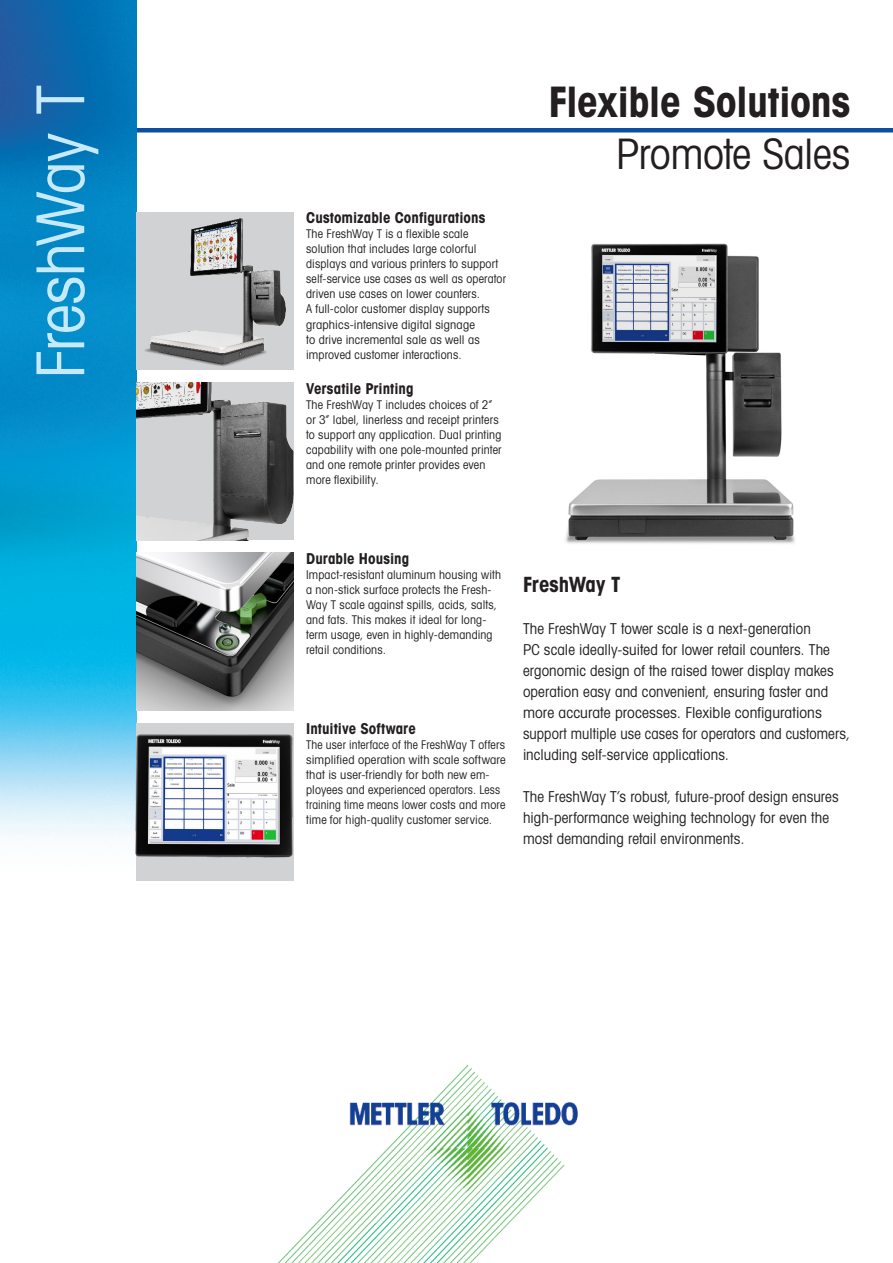
<style>
.page{position:relative;width:893px;height:1263px;background:#fff}
.page>*{position:absolute;margin:0;border:0;box-sizing:border-box;transform-origin:0 0}
.Vertical_Bar_AVG_Tex{font:66px "Avant Gardefor MT Bk";letter-spacing:-.015em;color:#c6eafa}
.Headline_Cover_AVG_b{font:42px "Avant Gardefor MT Bd";letter-spacing:-.015em;color:#231f20}
.Headline_Cover_AVG_b-2{font:42px "Avant Gardefor MT Bk";letter-spacing:-.01em;color:#231f20}
.Title_AVG_bold_14_17{font:21px "Avant Gardefor MT Bd";color:#231f20}
.Running_Text_AVG_boo{font:15px/21px "Avant Gardefor MT Bk";letter-spacing:.005em;color:#231f20}
.Feature_DS_AVG_Title{font:15px "Avant Gardefor MT Bd";color:#231f20}
.Captions_book_AVG_8{font:12px/15px "Avant Gardefor MT Bk";letter-spacing:.015em;color:#231f20}
</style>
<div class="page">
<img style="left:278px;top:1064px;width:300px;height:199px">
<hr style="left:111px;top:128px;width:782px;height:4px;background:#0a4fa2">
<img style="left:0;top:0;width:136px;height:855px">
<img style="left:136px;top:383px;width:157px;height:157px">
<img style="left:136px;top:213px;width:157px;height:157px">
<img style="left:136px;top:553px;width:157px;height:157px">
<div style="left:136px;top:723px;width:157px;height:157px;background:#d1d2d4"></div>
<img style="left:136px;top:735px;width:157px;height:123px">
<img style="left:565px;top:243px;width:230px;height:301px">
<p class="Vertical_Bar_AVG_Tex" style="left:20px;top:379px;width:295px;rotate:-90deg">FreshWay T</p>
<p class="Headline_Cover_AVG_b" style="left:549px;top:75px;width:303px">Flexible Solutions</p>
<p class="Headline_Cover_AVG_b-2" style="left:616px;top:128px;width:236px">Promote Sales</p>
<p class="Feature_DS_AVG_Title" style="left:306px;top:208px;width:181px">Customizable Configurations</p>
<p class="Captions_book_AVG_8" style="left:306px;top:226px;width:201px">The FreshWay T is a flexible scale solution that includes large colorful displays and various printers to support self-service use cases as well as operator driven use cases on lower counters.<br>A full-color customer display supports graphics-intensive digital signage<br>to drive incremental sale as well as improved customer interactions.</p>
<p class="Feature_DS_AVG_Title" style="left:306px;top:379px;width:109px">Versatile Printing</p>
<p class="Captions_book_AVG_8" style="left:306px;top:396px;width:197px">The FreshWay T includes choices of 2” or 3” label, linerless and receipt printers to support any application. Dual printing capability with one pole-mounted printer and one remote printer provides even more flexibility.</p>
<p class="Feature_DS_AVG_Title" style="left:306px;top:549px;width:105px">Durable Housing</p>
<p class="Captions_book_AVG_8" style="left:306px;top:567px;width:197px">Impact-resistant aluminum housing with a non-stick surface protects the Fresh-Way T scale against spills, acids, salts, and fats. This makes it ideal for long&shy;term usage, even in highly-demanding retail conditions.</p>
<p class="Feature_DS_AVG_Title" style="left:306px;top:719px;width:111px">Intuitive Software</p>
<p class="Captions_book_AVG_8" style="left:306px;top:737px;width:201px">The user interface of the FreshWay T offers simplified operation with scale software that is user-friendly for both new em&shy;ployees and experienced operators. Less training time means lower costs and more time for high-quality customer service.</p>
<p class="Title_AVG_bold_14_17" style="left:523px;top:571px;width:99px">FreshWay T</p>
<p class="Running_Text_AVG_boo" style="left:523px;top:618px;width:329px">The FreshWay T tower scale is a next-generation<br>PC scale ideally-suited for lower retail counters. The ergonomic design of the raised tower display makes operation easy and convenient, ensuring faster and more accurate processes. Flexible configurations support multiple use cases for operators and customers, including self-service applications.</p>
<p class="Running_Text_AVG_boo" style="left:523px;top:786px;width:317px">The FreshWay T’s robust, future-proof design ensures high-performance weighing technology for even the most demanding retail environments.</p>
</div>
